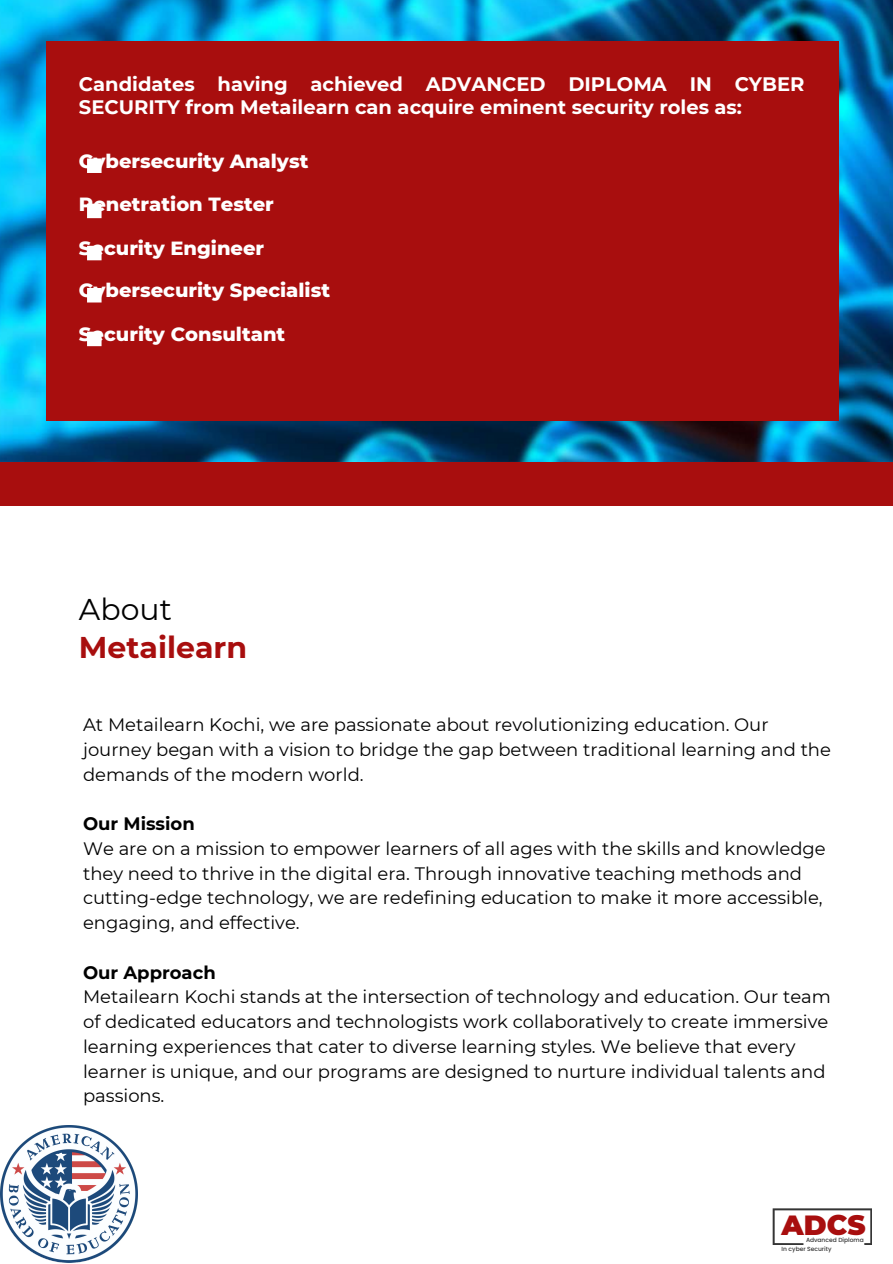
<style>
.page{position:relative;width:893px;height:1264px;background:#fff}
.page>*{position:absolute;margin:0;border:0;box-sizing:border-box;transform-origin:0 0}
.t1{font:700 30px/38.2px "Montserrat";color:#a80e0e}
.t2{font:900 27.75px "Montserrat";color:#a80e0e}
.t3{font:700 19.5px/22.5px "Montserrat";color:#fff}
.t4{font:800 19.5px "Montserrat";color:#fff}
.t5{font:18px/24.8px "Montserrat";color:#000}
.t6{font:700 18px "Montserrat";color:#000}
.t7{font:500 6px "Poppins";color:#353535}
.s1{font-weight:400;color:#000}
</style>
<div class="page">
<svg style="left:772px;top:1208px;width:100px;height:36px"></svg>
<img style="left:0;top:0;width:892px;height:506px">
<div style="left:0;top:462px;width:892px;height:43px;background:#a80e0e"></div>
<div style="left:47px;top:41px;width:791px;height:380px;background:#a80e0e"></div>
<div style="left:87px;top:158px;width:15px;height:15px;background:#fff"></div>
<div style="left:87px;top:204px;width:15px;height:14px;background:#fff"></div>
<div style="left:87px;top:246px;width:15px;height:14px;background:#fff"></div>
<div style="left:87px;top:288px;width:15px;height:14px;background:#fff"></div>
<div style="left:87px;top:332px;width:15px;height:14px;background:#fff"></div>
<img style="left:0;top:1125px;width:137px;height:137px">
<p class="t3" style="left:79px;top:73px;width:726px">Candidates having achieved ADVANCED DIPLOMA IN CYBER<br>SECURITY from Metailearn can acquire eminent security roles as:</p>
<p class="t4" style="left:79px;top:149px;width:231px">Cybersecurity Analyst</p>
<p class="t4" style="left:79px;top:192px;width:196px">Penetration Tester</p>
<p class="t4" style="left:79px;top:235px;width:187px">Security Engineer</p>
<p class="t4" style="left:79px;top:278px;width:252px">Cybersecurity Specialist</p>
<p class="t4" style="left:79px;top:322px;width:208px">Security Consultant</p>
<p class="t1" style="left:79px;top:589px;width:170px"><span class="s1">About<br></span>Metailearn</p>
<p class="t5" style="left:83px;top:712px;width:749px">At Metailearn Kochi, we are passionate about revolutionizing education. Our journey began with a vision to bridge the gap between traditional learning and the demands of the modern world.</p>
<p class="t6" style="left:83px;top:812px;width:113px">Our Mission</p>
<p class="t5" style="left:83px;top:836px;width:744px">We are on a mission to empower learners of all ages with the skills and knowledge they need to thrive in the digital era. Through innovative teaching methods and cutting-edge technology, we are redefining education to make it more accessible, engaging, and effective.</p>
<p class="t6" style="left:83px;top:961px;width:134px">Our Approach</p>
<p class="t5" style="left:83px;top:984px;width:749px">Metailearn Kochi stands at the intersection of technology and education. Our team of dedicated educators and technologists work collaboratively to create immersive learning experiences that cater to diverse learning styles. We believe that every learner is unique, and our programs are designed to nurture individual talents and passions.</p>
<p class="t2" style="left:781px;top:1208px;width:85px">ADCS</p>
<p class="t7" style="left:805px;top:1235px;width:59px">Advanced Diploma</p>
<p class="t7" style="left:781px;top:1244px;width:51px">In cyber Security</p>
</div>
